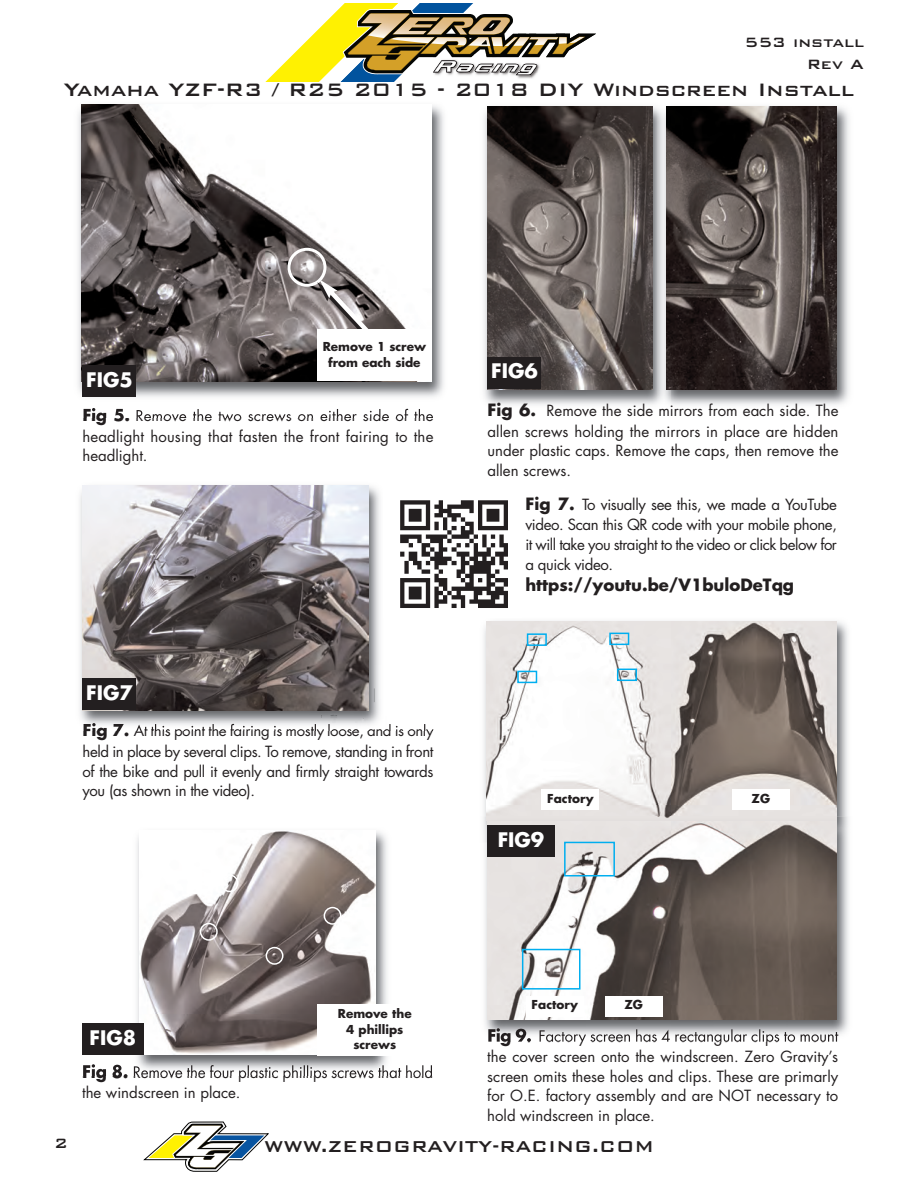
<style>
.page{position:relative;width:918px;height:1188px;background:#fff}
.page>*{position:absolute;margin:0;border:0;box-sizing:border-box;transform-origin:0 0}
.t1{font:500 24px "Bank Gothic BT";color:#231f20}
.t2{font:500 21px "Bank Gothic BT";color:#231f20}
.t3{font:700 19.5px "Futura";color:#fff}
.t4{font:500 18px/21.6px "Bank Gothic BT";color:#231f20;text-align:right}
.t5{font:700 16.5px "Futura";color:#231f20}
.t6{font:15px/20px "Futura";color:#231f20;text-align:justify}
.t7{font:700 12px/15.8px "Futura";color:#231f20;text-align:center}
.s1{font-weight:700;font-size:16.5px}
</style>
<div class="page">
<svg style="left:265px;top:4px;width:331px;height:78px"></svg>
<svg style="left:144px;top:1122px;width:125px;height:50px"></svg>
<img style="left:78px;top:105px;width:366px;height:312px">
<img style="left:84px;top:408px;width:41px;height:9px">
<img style="left:137px;top:409px;width:154px;height:8px">
<img style="left:81px;top:104px;width:351px;height:278px">
<img style="left:80px;top:485px;width:354px;height:246px">
<img style="left:84px;top:723px;width:41px;height:8px">
<img style="left:135px;top:724px;width:118px;height:7px">
<img style="left:82px;top:485px;width:286px;height:225px">
<div style="left:82px;top:678px;width:54px;height:32px;background:#231f20"></div>
<div style="left:82px;top:365px;width:54px;height:32px;background:#231f20"></div>
<img style="left:484px;top:106px;width:365px;height:299px">
<img style="left:488px;top:106px;width:164px;height:284px">
<div style="left:488px;top:357px;width:54px;height:32px;background:#231f20"></div>
<img style="left:133px;top:831px;width:299px;height:245px">
<img style="left:83px;top:1064px;width:45px;height:12px">
<img style="left:134px;top:1065px;width:129px;height:11px">
<img style="left:140px;top:831px;width:235px;height:224px">
<div style="left:82px;top:1023px;width:62px;height:32px;background:#231f20"></div>
<img style="left:484px;top:621px;width:365px;height:420px">
<img style="left:487px;top:621px;width:350px;height:195px">
<img style="left:658px;top:106px;width:12px;height:299px">
<img style="left:666px;top:106px;width:171px;height:284px">
<img style="left:384px;top:493px;width:124px;height:124px">
<svg style="left:324px;top:907px;width:18px;height:18px"></svg>
<svg style="left:266px;top:947px;width:18px;height:18px"></svg>
<svg style="left:221px;top:874px;width:17px;height:18px"></svg>
<svg style="left:200px;top:923px;width:18px;height:18px"></svg>
<div style="left:318px;top:1004px;width:114px;height:52px;background:#fff"></div>
<div style="left:527px;top:633px;width:20px;height:13px;border:2px solid #00aeef"></div>
<div style="left:609px;top:633px;width:20px;height:12px;border:2px solid #00aeef"></div>
<div style="left:617px;top:669px;width:20px;height:12px;border:2px solid #00aeef"></div>
<div style="left:517px;top:671px;width:20px;height:12px;border:2px solid #00aeef"></div>
<svg style="left:288px;top:248px;width:85px;height:92px"></svg>
<div style="left:317px;top:329px;width:115px;height:52px;background:#fff"></div>
<img style="left:483px;top:816px;width:366px;height:26px">
<img style="left:487px;top:816px;width:350px;height:204px">
<img style="left:488px;top:1028px;width:43px;height:13px">
<img style="left:540px;top:1029px;width:128px;height:12px">
<div style="left:487px;top:825px;width:68px;height:32px;background:#231f20"></div>
<div style="left:564px;top:842px;width:51px;height:34px;border:2px solid #00aeef"></div>
<div style="left:522px;top:949px;width:58px;height:41px;border:2px solid #00aeef"></div>
<div style="left:526px;top:996px;width:58px;height:20px;background:#fff"></div>
<div style="left:605px;top:996px;width:58px;height:20px;background:#fff"></div>
<div style="left:542px;top:790px;width:57px;height:20px;background:#fff"></div>
<div style="left:732px;top:790px;width:58px;height:20px;background:#fff"></div>
<p class="t4" style="left:744px;top:30px;width:121px">553 install<br>Rev A</p>
<h1 class="t1" style="left:64px;top:74px;width:792px">Yamaha YZF-R3 / R25 2015 - 2018 DIY Windscreen Install</h1>
<h3 class="t3" style="left:86px;top:370px;width:48px">FIG5</h3>
<p class="t7" style="left:323px;top:340px;width:105px">Remove 1 screw from each side</p>
<p class="t6" style="left:82px;top:407px;width:353px"><span class="s1">Fig 5.</span> Remove the two screws on either side of the headlight housing that fasten the front fairing to the headlight.</p>
<h3 class="t3" style="left:86px;top:683px;width:48px">FIG7</h3>
<p class="t6" style="left:82px;top:722px;width:352px"><span class="s1">Fig 7.</span> At this point the fairing is mostly loose, and is only held in place by several clips. To remove, standing in front of the bike and pull it evenly and firmly straight towards you (as shown in the video).</p>
<h3 class="t3" style="left:491px;top:362px;width:48px">FIG6</h3>
<p class="t6" style="left:487px;top:402px;width:353px"><span class="s1">Fig 6.</span> Remove the side mirrors from each side. The allen screws holding the mirrors in place are hidden under plastic caps. Remove the caps, then remove the allen screws.</p>
<p class="t6" style="left:525px;top:496px;width:313px"><span class="s1">Fig 7.</span> To visually see this, we made a YouTube video. Scan this QR code with your mobile phone, it will take you straight to the video or click below for a quick video.</p>
<p class="t5" style="left:525px;top:577px;width:270px">https://youtu.be/V1buloDeTqg</p>
<p class="t7" style="left:547px;top:792px;width:48px">Factory</p>
<p class="t7" style="left:752px;top:792px;width:20px">ZG</p>
<h3 class="t3" style="left:498px;top:831px;width:48px">FIG9</h3>
<p class="t4" style="left:54px;top:1131px;width:15px">2</p>
<h3 class="t3" style="left:89px;top:1028px;width:48px">FIG8</h3>
<p class="t7" style="left:338px;top:1006px;width:75px">Remove the<br>4 phillips screws</p>
<p class="t6" style="left:82px;top:1063px;width:353px;line-height:20.4px"><span class="s1">Fig 8.</span> Remove the four plastic phillips screws that hold the windscreen in place.</p>
<p class="t7" style="left:532px;top:998px;width:48px">Factory</p>
<p class="t7" style="left:624px;top:998px;width:20px">ZG</p>
<p class="t6" style="left:487px;top:1048px;width:353px">the cover screen onto the windscreen. Zero Gravity’s screen omits these holes and clips. These are primarly for O.E. factory assembly and are NOT necessary to hold windscreen in place.</p>
<h2 class="t2" style="left:264px;top:1133px;width:391px">WWW.ZEROGRAVITY-RACING.COM</h2>
</div>
